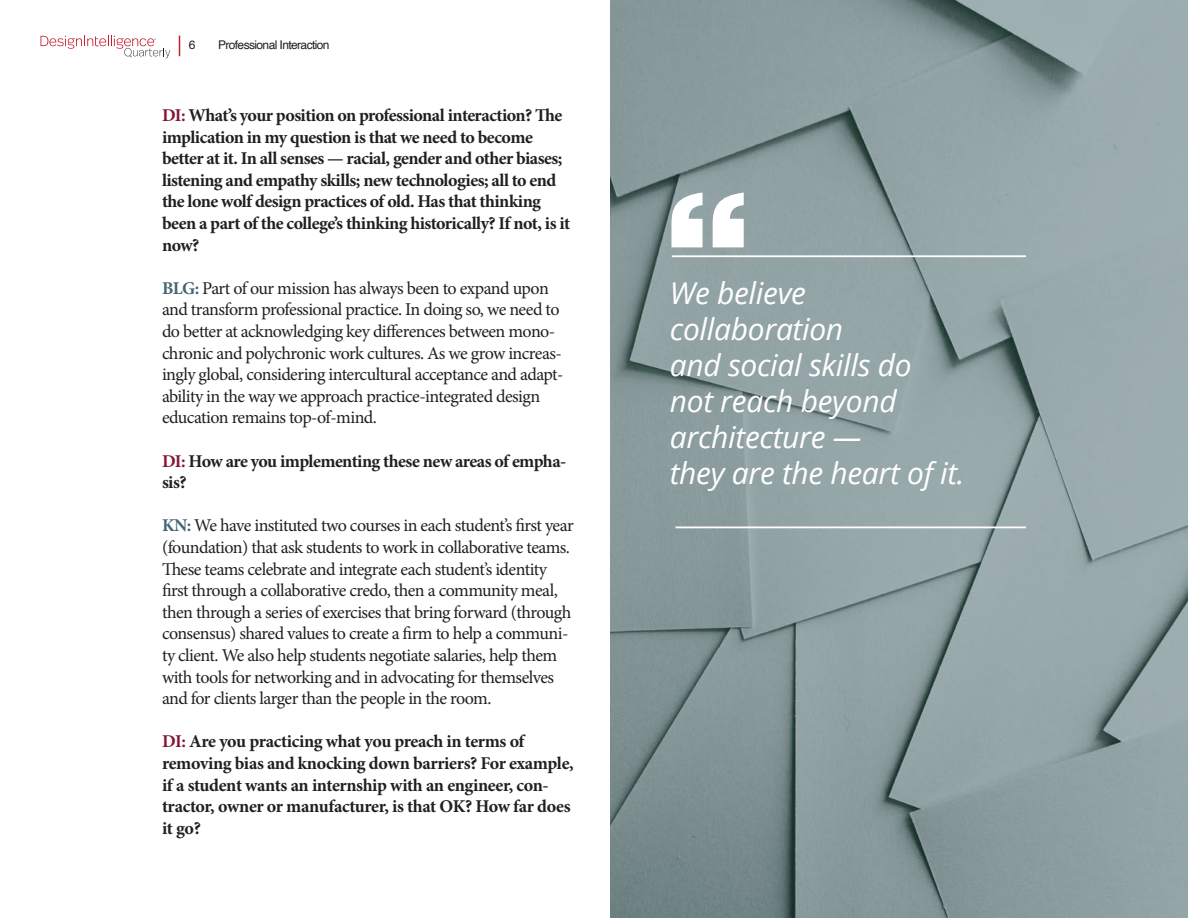
<style>
.page{position:relative;width:1188px;height:918px;background:#fff}
.page>*{position:absolute;margin:0;border:0;box-sizing:border-box;transform-origin:0 0}
.intro_copy{font:italic 30px/36px "Open Sans";letter-spacing:-.01em;color:#fff}
.t1{font:18px/21.6px "Minion Pro";letter-spacing:-.03em;color:#231f20}
.t2{font:700 18px/21.6px "Minion Pro";letter-spacing:-.03em;color:#231f20}
.t3{font:12px "Helvetica";letter-spacing:-.05em;color:#231f20}
.s1{color:#821531}
.s2{font-weight:700;color:#446573}
</style>
<div class="page">
<svg style="left:40px;top:36px;width:130px;height:22px"></svg>
<svg style="left:179px;top:36px;width:1px;height:20px"></svg>
<svg style="left:610px;top:0;width:578px;height:918px;fill:#92a3a5"></svg>
<hr style="left:672px;top:255px;width:354px;height:2px;background:#fff">
<hr style="left:676px;top:526px;width:350px;height:2px;background:#fff">
<svg style="left:671px;top:193px;width:73px;height:54px"></svg>
<p class="t3" style="left:189px;top:36px;width:8px">6</p>
<p class="t3" style="left:218px;top:36px;width:113px">Professional Interaction</p>
<p class="t2" style="left:162px;top:105px;width:410px"><span class="s1">DI:</span> What’s your position on professional interaction? The implication in my question is that we need to become better at it. In all senses — racial, gender and other biases; listening and empathy skills; new technologies; all to end the lone wolf design practices of old. Has that thinking been a part of the college’s thinking historically? If not, is it now?</p>
<p class="t1" style="left:162px;top:277px;width:403px"><span class="s2">BLG:</span> Part of our mission has always been to expand upon and transform professional practice. In doing so, we need to do better at acknowledging key differences between mono&shy;chronic and polychronic work cultures. As we grow increas&shy;ingly global, considering intercultural acceptance and adapt&shy;ability in the way we approach practice-integrated design education remains top-of-mind.</p>
<p class="t2" style="left:162px;top:451px;width:406px"><span class="s1">DI:</span> How are you implementing these new areas of empha&shy;sis?</p>
<p class="t1" style="left:162px;top:515px;width:413px"><span class="s2">KN:</span> We have instituted two courses in each student’s first year (foundation) that ask students to work in collaborative teams.<br>These teams celebrate and integrate each student’s identity first through a collaborative credo, then a community meal, then through a series of exercises that bring forward (through consensus) shared values to create a firm to help a communi&shy;ty client. We also help students negotiate salaries, help them with tools for networking and in advocating for themselves and for clients larger than the people in the room.</p>
<p class="t2" style="left:162px;top:732px;width:413px"><span class="s1">DI:</span> Are you practicing what you preach in terms of removing bias and knocking down barriers? For example, if a student wants an internship with an engineer, con&shy;tractor, owner or manufacturer, is that OK? How far does it go?</p>
<p class="intro_copy" style="left:670px;top:275px;width:296px">We believe collaboration<br>and social skills do<br>not reach beyond architecture —<br>they are the heart of it.</p>
</div>
